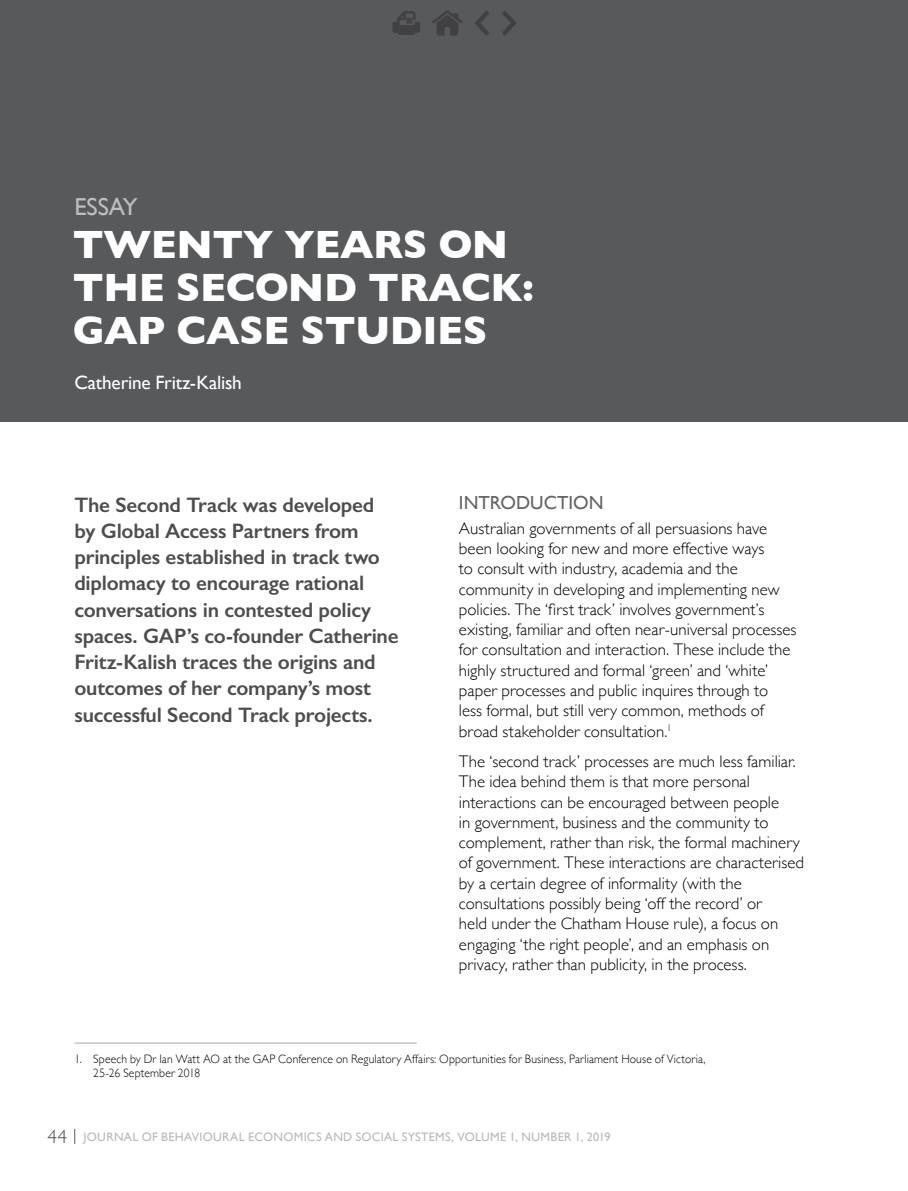
<style>
.page{position:relative;width:908px;height:1191px;background:#fff}
.page>*{position:absolute;margin:0;border:0;box-sizing:border-box;transform-origin:0 0}
.t1{font:700 40.25px/42.9px "Gill Sans";letter-spacing:-.01em;color:#fff}
.t2{font:24.5px "Gill Sans";letter-spacing:-.01em;color:#bcbec0}
.t3{font:600 21px/26.2px "Gill Sans";letter-spacing:-.01em;color:#4d4d4f}
.t4{font:19.25px "Gill Sans";letter-spacing:-.01em;color:#fff}
.t5{font:18.9px "Gill Sans";color:#636466}
.t6{font:300 16.8px/20.3px "Gill Sans";letter-spacing:.005em;color:#000}
.t7{font:300 12.25px/13.7px "Gill Sans";letter-spacing:.01em;color:#000;scale:.95 1}
.t8{font:12.25px "Gill Sans";letter-spacing:.025em;color:#b6b8ba}
.s1{font-weight:300;font-size:19.25px;color:#4d4d4f}
</style>
<div class="page">
<svg style="left:74px;top:1129px;width:1px;height:14px"></svg>
<div style="left:0;top:0;width:908px;height:422px;background:#58595b"></div>
<svg style="left:475px;top:11px;width:41px;height:25px"></svg>
<svg style="left:432px;top:11px;width:30px;height:25px"></svg>
<svg style="left:392px;top:11px;width:28px;height:24px"></svg>
<hr style="left:74px;top:1042px;width:343px;height:1px;background:#a7a9ac">
<h2 class="t2" style="left:74px;top:192px;width:65px">ESSAY</h2>
<h1 class="t1" style="left:73px;top:222px;width:462px">TWENTY YEARS ON<br>THE SECOND TRACK:<br>GAP CASE STUDIES</h1>
<p class="t4" style="left:74px;top:371px;width:169px">Catherine Fritz-Kalish</p>
<p class="t3" style="left:74px;top:491px;width:326px">The Second Track was developed by Global Access Partners from principles established in track two diplomacy to encourage rational conversations in contested policy spaces. GAP’s co-founder Catherine Fritz-Kalish traces the origins and outcomes of her company’s most successful Second Track projects.</p>
<p class="t5" style="left:459px;top:492px;width:146px">INTRODUCTION</p>
<p class="t6" style="left:459px;top:517px;width:339px">Australian governments of all persuasions have been looking for new and more effective ways<br>to consult with industry, academia and the community in developing and implementing new policies. The ‘first track’ involves government’s existing, familiar and often near-universal processes for consultation and interaction. These include the highly structured and formal ‘green’ and ‘white’ paper processes and public inquires through to<br>less formal, but still very common, methods of broad stakeholder consultation.<sup>1</sup></p>
<p class="t6" style="left:459px;top:750px;width:347px">The ‘second track’ processes are much less familiar.<br>The idea behind them is that more personal interactions can be encouraged between people<br>in government, business and the community to complement, rather than risk, the formal machinery of government. These interactions are characterised by a certain degree of informality (with the consultations possibly being ‘off the record’ or<br>held under the Chatham House rule), a focus on engaging ‘the right people’, and an emphasis on privacy, rather than publicity, in the process.</p>
<p class="t7" style="left:93px;top:1051px;width:646px;text-indent:-19px">1. Speech by Dr Ian Watt AO at the GAP Conference on Regulatory Affairs: Opportunities for Business, Parliament House of Victoria,<br>25-26 September 2018</p>
<p class="t8" style="left:47px;top:1129px;width:565px"><span class="s1">44</span> JOURNAL OF BEHAVIOURAL ECONOMICS AND SOCIAL SYSTEMS, VOLUME 1, NUMBER 1, 2019</p>
</div>
